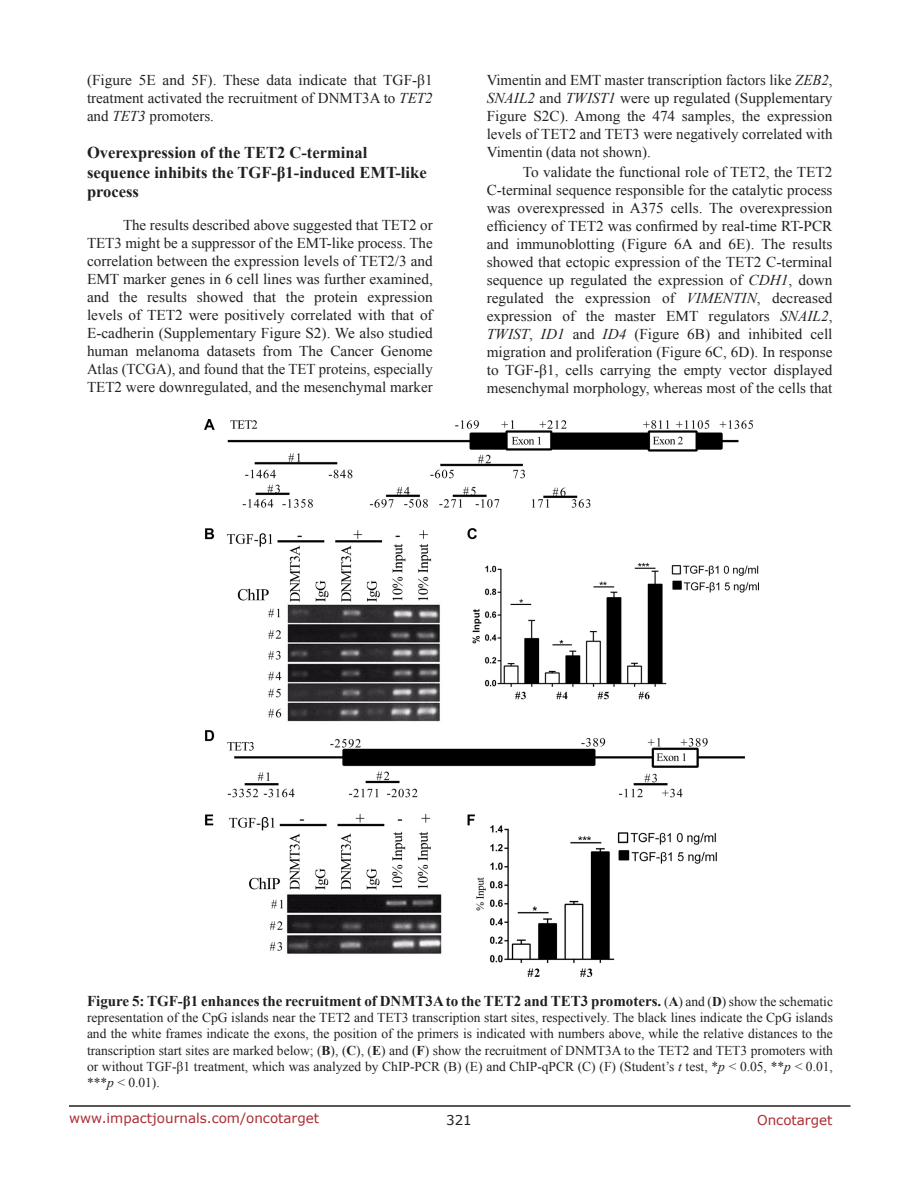
<style>
.page{position:relative;width:918px;height:1188px;background:#fff}
.page>*{position:absolute;margin:0;border:0;box-sizing:border-box;transform-origin:0 0}
.SubHeading_middle{font:700 16.5px/19.8px "Times New Roman";color:#231f20}
.BodyText{font:15px/18px "Times New Roman";color:#231f20;text-align:justify}
.FigureText{font:700 15px "Times New Roman";color:#231f20}
.FigureText-2{font:13.5px/16.2px "Times New Roman";color:#231f20;text-align:justify}
.t1{font:13.5px "Verdana";color:#ac2b31}
.t2{font:13.5px "Verdana";color:#231f20}
.s1{font-style:italic}
.s2{font-weight:400;font-size:13.5px}
.s3{font-size:13.5px}
.s4{font-weight:700}
</style>
<div class="page">
<hr style="left:69px;top:1105px;width:781px;height:2px;background:#231f20">
<img style="left:204px;top:419px;width:554px;height:557px">
<p class="BodyText" style="left:87px;top:71px;width:347px">(Figure 5E and 5F). These data indicate that TGF-β1 treatment activated the recruitment of DNMT3A to <span class="s1">TET2 </span>and <span class="s1">TET3</span> promoters.</p>
<p class="SubHeading_middle" style="left:87px;top:142px;width:341px">Overexpression of the TET2 C-terminal sequence inhibits the TGF-β1-induced EMT-like process</p>
<p class="BodyText" style="left:87px;top:216px;width:347px;text-indent:36px">The results described above suggested that TET2 or TET3 might be a suppressor of the EMT-like process. The correlation between the expression levels of TET2/3 and EMT marker genes in 6 cell lines was further examined, and the results showed that the protein expression levels of TET2 were positively correlated with that of E-cadherin (Supplementary Figure S2). We also studied human melanoma datasets from The Cancer Genome Atlas (TCGA), and found that the TET proteins, especially TET2 were downregulated, and the mesenchymal marker</p>
<p class="BodyText" style="left:487px;top:71px;width:347px">Vimentin and EMT master transcription factors like <span class="s1">ZEB2</span>, <span class="s1">SNAIL2</span> and <span class="s1">TWIST1</span> were up regulated (Supplementary Figure S2C). Among the 474 samples, the expression levels of TET2 and TET3 were negatively correlated with Vimentin (data not shown).</p>
<p class="BodyText" style="left:487px;top:163px;width:347px;text-indent:36px">To validate the functional role of TET2, the TET2<br>C-terminal sequence responsible for the catalytic process was overexpressed in A375 cells. The overexpression efficiency of TET2 was confirmed by real-time RT-PCR and immunoblotting (Figure 6A and 6E). The results showed that ectopic expression of the TET2 C-terminal sequence up regulated the expression of <span class="s1">CDH1</span>, down regulated the expression of <span class="s1">VIMENTIN</span>, decreased expression of the master EMT regulators <span class="s1">SNAIL2</span>, <span class="s1">TWIST</span>, <span class="s1">ID1</span> and <span class="s1">ID4</span> (Figure 6B) and inhibited cell migration and proliferation (Figure 6C, 6D). In response to TGF-β1, cells carrying the empty vector displayed mesenchymal morphology, whereas most of the cells that</p>
<p class="FigureText" style="left:87px;top:991px;width:748px">Figure 5: TGF-β1 enhances the recruitment of DNMT3A to the TET2 and TET3 promoters. <span class="s2">(</span><span class="s3">A</span><span class="s2">) and (</span><span class="s3">D</span><span class="s2">) show the schematic</span></p>
<p class="FigureText-2" style="left:87px;top:1009px;width:748px">representation of the CpG islands near the TET2 and TET3 transcription start sites, respectively. The black lines indicate the CpG islands and the white frames indicate the exons, the position of the primers is indicated with numbers above, while the relative distances to the transcription start sites are marked below; (<span class="s4">B</span>), (<span class="s4">C</span>), (<span class="s4">E</span>) and (<span class="s4">F</span>) show the recruitment of DNMT3A to the TET2 and TET3 promoters with or without TGF-β1 treatment, which was analyzed by ChIP-PCR (B) (E) and ChIP-qPCR (C) (F) (Student’s <span class="s1">t</span> test, *<span class="s1">p</span> &lt; 0.05, **<span class="s1">p</span> &lt; 0.01, ***<span class="s1">p</span> &lt; 0.01).</p>
<p class="t1" style="left:69px;top:1109px;width:252px">www.impactjournals.com/oncotarget</p>
<p class="t2" style="left:446px;top:1111px;width:27px">321</p>
<p class="t1" style="left:757px;top:1111px;width:77px">Oncotarget</p>
</div>
